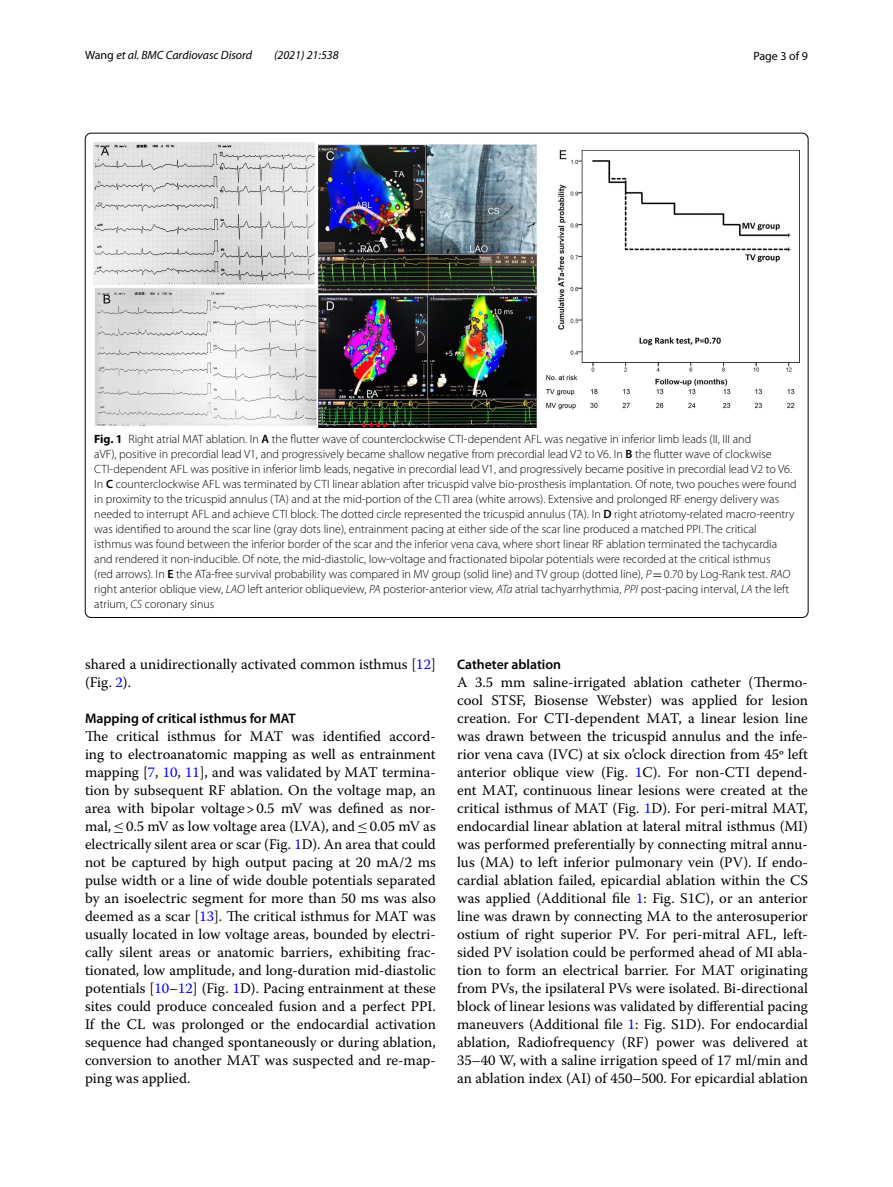
<style>
.page{position:relative;width:893px;height:1187px;background:#fff}
.page>*{position:absolute;margin:0;border:0;box-sizing:border-box;transform-origin:0 0}
.t1{font:14.7px/18px "Warnock Pro";color:#000;text-align:justify}
.t2{font:600 13.8px "Myriad Pro";color:#000}
.t3{font:300 12px/15px "Myriad Pro";color:#000}
.t4{font:italic 12px "Myriad Pro";color:#000}
.t5{font:12px "Myriad Pro";color:#000}
.s1{font-style:normal}
.s2{font-weight:700}
.s3{font-weight:600}
.s4{font-style:italic}
.s5{font-family:"MTSY";font-weight:400}
.s6{color:#00f}
.s7{font-family:"MTSY"}
</style>
<div class="page">
<img style="left:94px;top:142px;width:706px;height:286px">
<p class="t4" style="left:85px;top:48px;width:169px"><span class="s1">Wang</span> et al. BMC Cardiovasc Disord</p>
<p class="t4" style="left:274px;top:48px;width:66px">(2021) 21:538</p>
<p class="t5" style="left:753px;top:48px;width:56px">Page 3 of 9</p>
<p class="t3" style="left:94px;top:431px;width:704px"><span class="s2">Fig. 1</span> Right atrial MAT ablation. In <span class="s3">A</span> the flutter wave of counterclockwise CTI-dependent AFL was negative in inferior limb leads (II, III and<br>aVF), positive in precordial lead V1, and progressively became shallow negative from precordial lead V2 to V6. In <span class="s3">B</span> the flutter wave of clockwise CTI-dependent AFL was positive in inferior limb leads, negative in precordial lead V1, and progressively became positive in precordial lead V2 to V6.<br>In <span class="s3">C</span> counterclockwise AFL was terminated by CTI linear ablation after tricuspid valve bio-prosthesis implantation. Of note, two pouches were found in proximity to the tricuspid annulus (TA) and at the mid-portion of the CTI area (white arrows). Extensive and prolonged RF energy delivery was needed to interrupt AFL and achieve CTI block. The dotted circle represented the tricuspid annulus (TA). In <span class="s3">D</span> right atriotomy-related macro-reentry was identified to around the scar line (gray dots line), entrainment pacing at either side of the scar line produced a matched PPI. The critical isthmus was found between the inferior border of the scar and the inferior vena cava, where short linear RF ablation terminated the tachycardia and rendered it non-inducible. Of note, the mid-diastolic, low-voltage and fractionated bipolar potentials were recorded at the critical isthmus<br>(red arrows). In <span class="s3">E</span> the ATa-free survival probability was compared in MV group (solid line) and TV group (dotted line), <span class="s4">P</span><span class="s5">=</span>0.70 by Log-Rank test. <span class="s4">RAO </span>right anterior oblique view, <span class="s4">LAO</span> left anterior obliqueview, <span class="s4">PA</span> posterior-anterior view, <span class="s4">ATa</span> atrial tachyarrhythmia, <span class="s4">PPI</span> post-pacing interval, <span class="s4">LA</span> the left atrium, <span class="s4">CS</span> coronary sinus</p>
<p class="t1" style="left:85px;top:655px;width:352px">shared a unidirectionally activated common isthmus [<span class="s6">12</span>] (Fig. <span class="s6">2</span>).</p>
<p class="t2" style="left:85px;top:709px;width:212px">Mapping of critical isthmus for MAT</p>
<p class="t1" style="left:85px;top:727px;width:352px">The critical isthmus for MAT was identified accord&shy;ing to electroanatomic mapping as well as entrainment mapping [<span class="s6">7</span>, <span class="s6">10</span>, <span class="s6">11</span>], and was validated by MAT termina&shy;tion by subsequent RF ablation. On the voltage map, an area with bipolar voltage&gt;0.5 mV was defined as nor&shy;mal,<span class="s7">≤</span>0.5 mV as low voltage area (LVA), and<span class="s7">≤</span>0.05 mV as electrically silent area or scar (Fig. <span class="s6">1</span>D). An area that could not be captured by high output pacing at 20 mA/2 ms pulse width or a line of wide double potentials separated by an isoelectric segment for more than 50 ms was also deemed as a scar [<span class="s6">13</span>]. The critical isthmus for MAT was usually located in low voltage areas, bounded by electri&shy;cally silent areas or anatomic barriers, exhibiting frac&shy;tionated, low amplitude, and long-duration mid-diastolic potentials [<span class="s6">10</span>–<span class="s6">12</span>] (Fig. <span class="s6">1</span>D). Pacing entrainment at these sites could produce concealed fusion and a perfect PPI.<br>If the CL was prolonged or the endocardial activation sequence had changed spontaneously or during ablation, conversion to another MAT was suspected and re-map&shy;ping was applied.</p>
<p class="t2" style="left:457px;top:655px;width:106px">Catheter ablation</p>
<p class="t1" style="left:457px;top:672px;width:352px">A 3.5 mm saline-irrigated ablation catheter (Thermo&shy;cool STSF, Biosense Webster) was applied for lesion creation. For CTI-dependent MAT, a linear lesion line was drawn between the tricuspid annulus and the infe&shy;rior vena cava (IVC) at six o’clock direction from 45º left anterior oblique view (Fig. <span class="s6">1</span>C). For non-CTI depend&shy;ent MAT, continuous linear lesions were created at the critical isthmus of MAT (Fig. <span class="s6">1</span>D). For peri-mitral MAT, endocardial linear ablation at lateral mitral isthmus (MI) was performed preferentially by connecting mitral annu&shy;lus (MA) to left inferior pulmonary vein (PV). If endo&shy;cardial ablation failed, epicardial ablation within the CS was applied (Additional file <span class="s6">1</span>: Fig. S1C), or an anterior line was drawn by connecting MA to the anterosuperior ostium of right superior PV. For peri-mitral AFL, left&shy;sided PV isolation could be performed ahead of MI abla&shy;tion to form an electrical barrier. For MAT originating from PVs, the ipsilateral PVs were isolated. Bi-directional block of linear lesions was validated by differential pacing maneuvers (Additional file <span class="s6">1</span>: Fig. S1D). For endocardial ablation, Radiofrequency (RF) power was delivered at 35–40 W, with a saline irrigation speed of 17 ml/min and an ablation index (AI) of 450–500. For epicardial ablation</p>
</div>
